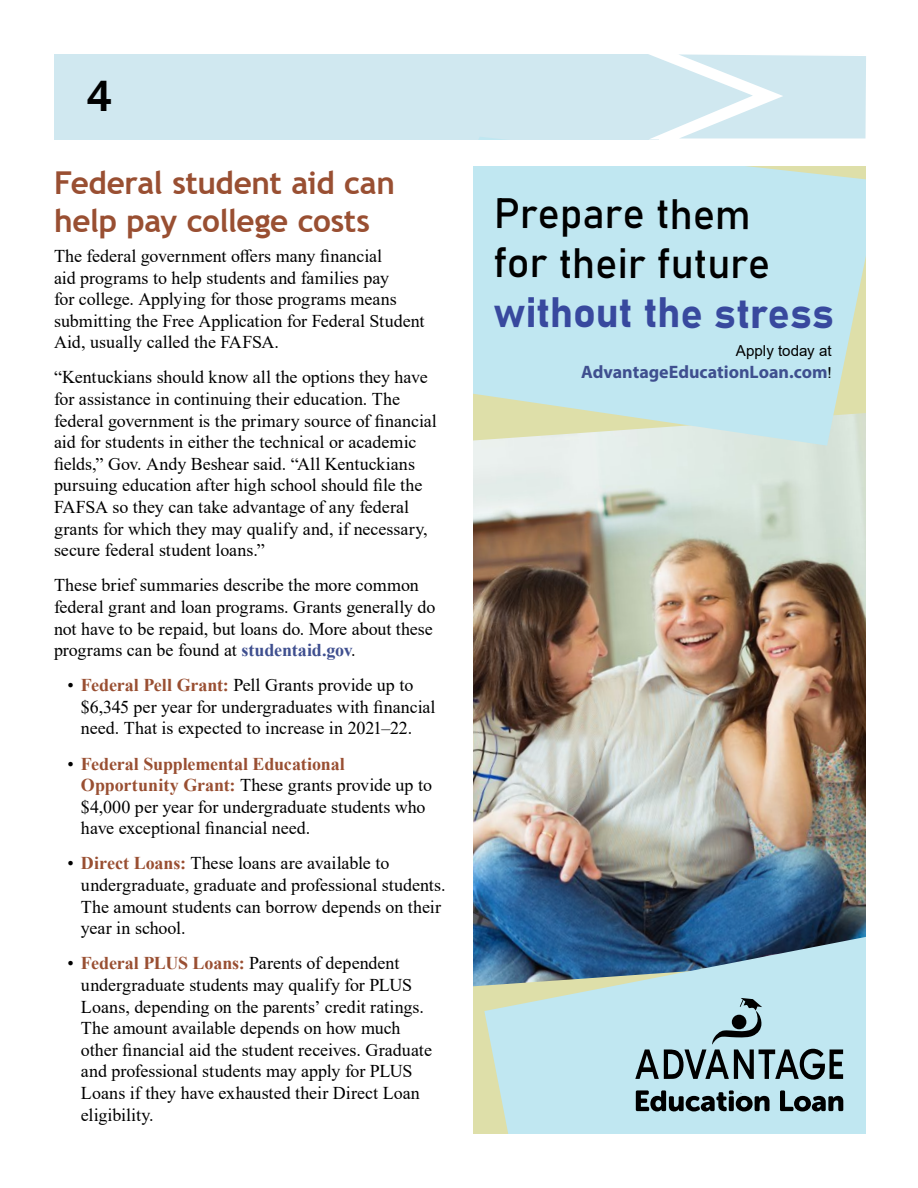
<style>
.page{position:relative;width:918px;height:1188px;background:#fff}
.page>*{position:absolute;margin:0;border:0;box-sizing:border-box;transform-origin:0 0}
.t1{font:500 45px "Franklin Gothic";color:#000}
.t2{font:42px/49.7px "Bahnschrift";letter-spacing:-.01em;color:#000}
.t3{font:42px "Bahnschrift";letter-spacing:-.005em;color:#38499e}
.t4{font:700 31.5px/37.8px "Trebuchet MS";letter-spacing:-.015em;color:#994f32}
.t5{font:18px/21.6px "Times New Roman";color:#000}
.t6{font:18px "Myriad Variable Concept";color:#3f4f8f}
.t7{font:15.15px "Arial";color:#000}
.s1{font-weight:700;color:#3f4f8f}
.s2{font-weight:700;color:#994f32}
.s3{font-family:"Arial";font-size:15.15px;color:#000}
</style>
<div class="page">
<div style="left:54px;top:54px;width:605px;height:86px;background:#d0e8f0"></div>
<svg style="left:649px;top:54px;width:217px;height:19px"></svg>
<img style="left:473px;top:73px;width:393px;height:884px">
<svg style="left:473px;top:957px;width:11px;height:177px;background:#c8d2ac"></svg>
<svg style="left:473px;top:137px;width:393px;height:309px;background:#c4e6eb"></svg>
<svg style="left:484px;top:927px;width:382px;height:207px;background:#98becc"></svg>
<svg style="left:635px;top:998px;width:208px;height:82px;background:#9dbdc5"></svg>
<svg style="left:636px;top:1090px;width:134px;height:21px;background:#617479"></svg>
<svg style="left:780px;top:1090px;width:63px;height:21px"></svg>
<div style="left:306px;top:140px;width:612px;height:26px;background:#fff"></div>
<h1 class="t1" style="left:86px;top:68px;width:28px">4</h1>
<h3 class="t4" style="left:54px;top:164px;width:343px">Federal student aid can help pay college costs</h3>
<p class="t5" style="left:54px;top:245px;width:372px">The federal government offers many financial<br>aid programs to help students and families pay<br>for college. Applying for those programs means submitting the Free Application for Federal Student Aid, usually called the FAFSA.</p>
<p class="t5" style="left:54px;top:366px;width:384px">“Kentuckians should know all the options they have for assistance in continuing their education. The federal government is the primary source of financial aid for students in either the technical or academic fields,” Gov. Andy Beshear said. “All Kentuckians pursuing education after high school should file the FAFSA so they can take advantage of any federal grants for which they may qualify and, if necessary, secure federal student loans.”</p>
<p class="t5" style="left:54px;top:574px;width:383px">These brief summaries describe the more common federal grant and loan programs. Grants generally do not have to be repaid, but loans do. More about these programs can be found at <span class="s1">studentaid.gov</span>.</p>
<p class="t5" style="left:81px;top:674px;width:356px;text-indent:-14px">• <span class="s2">Federal Pell Grant:</span> Pell Grants provide up to $6,345 per year for undergraduates with financial need. That is expected to increase in 2021–22.</p>
<p class="t5" style="left:81px;top:752px;width:353px;text-indent:-14px">• <span class="s2">Federal Supplemental Educational Opportunity Grant:</span> These grants provide up to $4,000 per year for undergraduate students who have exceptional financial need.</p>
<p class="t5" style="left:81px;top:852px;width:366px;text-indent:-14px">• <span class="s2">Direct Loans:</span> These loans are available to undergraduate, graduate and professional students.<br>The amount students can borrow depends on their year in school.</p>
<p class="t5" style="left:81px;top:952px;width:353px;text-indent:-14px">• <span class="s2">Federal PLUS Loans:</span> Parents of dependent undergraduate students may qualify for PLUS Loans, depending on the parents’ credit ratings.<br>The amount available depends on how much other financial aid the student receives. Graduate and professional students may apply for PLUS Loans if they have exhausted their Direct Loan eligibility.</p>
<h2 class="t2" style="left:493px;top:188px;width:279px">Prepare them for their future</h2>
<h2 class="t3" style="left:493px;top:286px;width:343px">without the stress</h2>
<p class="t7" style="left:736px;top:340px;width:97px">Apply today at</p>
<p class="t6" style="left:581px;top:361px;width:252px">AdvantageEducationLoan.com<span class="s3">!</span></p>
</div>
